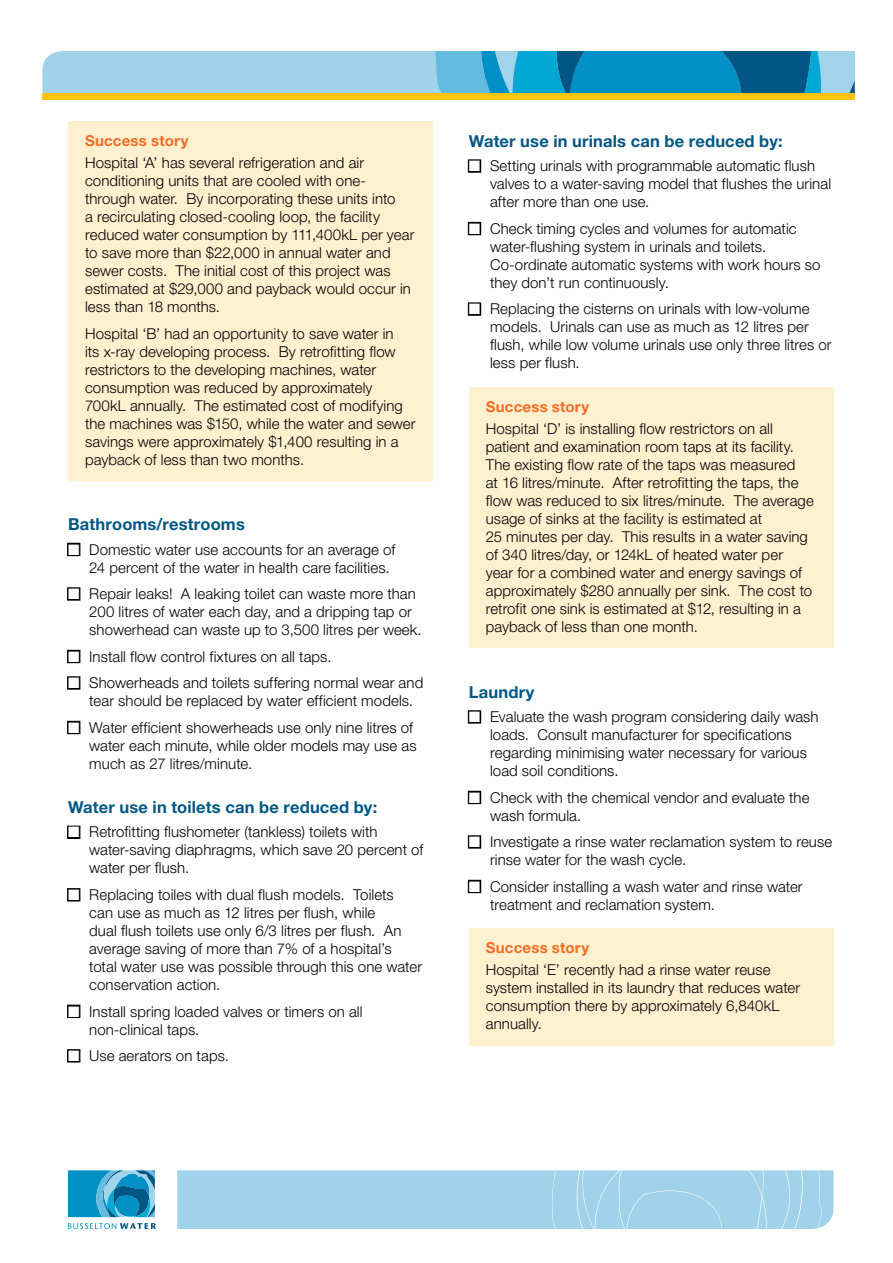
<style>
.page{position:relative;width:893px;height:1263px;background:#fff}
.page>*{position:absolute;margin:0;border:0;box-sizing:border-box;transform-origin:0 0}
.t1{font:700 16.5px "Helvetica Neue";letter-spacing:.01em;color:#005783}
.t2{font:300 15px/18px "Helvetica Neue";letter-spacing:.005em;color:#000}
.t3{font:700 15px "Helvetica Neue";letter-spacing:.015em;color:#f36c23}
.s1{color:#fff}
</style>
<div class="page">
<svg style="left:68px;top:1170px;width:88px;height:59px;background:#49a8cd"></svg>
<div style="left:177px;top:1170px;width:656px;height:59px;background:#a0d3e9"></div>
<svg style="left:43px;top:51px;width:812px;height:43px;background:#61b2cf"></svg>
<div style="left:43px;top:94px;width:812px;height:6px;background:#fcc40f"></div>
<div style="left:68px;top:121px;width:365px;height:41px;background:#fff0d0"></div>
<div style="left:68px;top:148px;width:365px;height:180px;background:#fff0d0"></div>
<div style="left:68px;top:318px;width:365px;height:162px;background:#fff0d0"></div>
<div style="left:67px;top:543px;width:13px;height:13px;border:3px solid #000"></div>
<div style="left:67px;top:587px;width:13px;height:14px;border:3px solid #000"></div>
<div style="left:67px;top:650px;width:13px;height:13px;border:3px solid #000"></div>
<div style="left:67px;top:676px;width:13px;height:14px;border:3px solid #000"></div>
<div style="left:67px;top:721px;width:13px;height:13px;border:3px solid #000"></div>
<div style="left:67px;top:826px;width:13px;height:13px;border:3px solid #000"></div>
<div style="left:67px;top:888px;width:13px;height:13px;border:3px solid #000"></div>
<div style="left:67px;top:1005px;width:13px;height:13px;border:3px solid #000"></div>
<div style="left:67px;top:1049px;width:13px;height:13px;border:3px solid #000"></div>
<div style="left:469px;top:387px;width:364px;height:41px;background:#fff0d0"></div>
<div style="left:469px;top:414px;width:364px;height:234px;background:#fff0d0"></div>
<div style="left:469px;top:929px;width:364px;height:40px;background:#fff0d0"></div>
<div style="left:469px;top:955px;width:364px;height:90px;background:#fff0d0"></div>
<div style="left:468px;top:159px;width:13px;height:14px;border:3px solid #000"></div>
<div style="left:468px;top:222px;width:13px;height:13px;border:3px solid #000"></div>
<div style="left:468px;top:302px;width:13px;height:14px;border:3px solid #000"></div>
<div style="left:468px;top:710px;width:13px;height:14px;border:3px solid #000"></div>
<div style="left:468px;top:791px;width:13px;height:13px;border:3px solid #000"></div>
<div style="left:468px;top:835px;width:13px;height:14px;border:3px solid #000"></div>
<div style="left:468px;top:880px;width:13px;height:13px;border:3px solid #000"></div>
<p class="t3" style="left:85px;top:131px;width:105px">Success story</p>
<p class="t2" style="left:85px;top:153px;width:331px">Hospital ‘A’ has several refrigeration and air conditioning units that are cooled with one&shy;through water. By incorporating these units into<br>a recirculating closed-cooling loop, the facility reduced water consumption by 111,400kL per year to save more than $22,000 in annual water and sewer costs. The initial cost of this project was estimated at $29,000 and payback would occur in less than 18 months.</p>
<p class="t2" style="left:85px;top:324px;width:332px">Hospital ‘B’ had an opportunity to save water in<br>its x-ray developing process. By retrofitting flow restrictors to the developing machines, water consumption was reduced by approximately 700kL annually. The estimated cost of modifying the machines was $150, while the water and sewer savings were approximately $1,400 resulting in a payback of less than two months.</p>
<p class="t1" style="left:68px;top:514px;width:178px">Bathrooms/restrooms</p>
<p class="t2" style="left:89px;top:540px;width:307px;text-indent:-21px"><span class="s1">■</span> Domestic water use accounts for an average of<br>24 percent of the water in health care facilities.</p>
<p class="t2" style="left:89px;top:584px;width:334px;text-indent:-21px"><span class="s1">■</span> Repair leaks! A leaking toilet can waste more than<br>200 litres of water each day, and a dripping tap or showerhead can waste up to 3,500 litres per week.</p>
<p class="t2" style="left:68px;top:647px;width:265px"><span class="s1">■</span> Install flow control fixtures on all taps.</p>
<p class="t2" style="left:89px;top:673px;width:335px;text-indent:-21px"><span class="s1">■</span> Showerheads and toilets suffering normal wear and tear should be replaced by water efficient models.</p>
<p class="t2" style="left:89px;top:718px;width:329px;text-indent:-21px"><span class="s1">■</span> Water efficient showerheads use only nine litres of water each minute, while older models may use as much as 27 litres/minute.</p>
<p class="t1" style="left:68px;top:797px;width:311px">Water use in toilets can be reduced by:</p>
<p class="t2" style="left:89px;top:823px;width:336px;text-indent:-21px"><span class="s1">■</span> Retrofitting flushometer (tankless) toilets with water-saving diaphragms, which save 20 percent of water per flush.</p>
<p class="t2" style="left:89px;top:885px;width:334px;text-indent:-21px"><span class="s1">■</span> Replacing toiles with dual flush models. Toilets<br>can use as much as 12 litres per flush, while<br>dual flush toilets use only 6/3 litres per flush. An average saving of more than 7% of a hospital’s total water use was possible through this one water conservation action.</p>
<p class="t2" style="left:89px;top:1002px;width:275px;text-indent:-21px"><span class="s1">■</span> Install spring loaded valves or timers on all non-clinical taps.</p>
<p class="t2" style="left:68px;top:1046px;width:162px"><span class="s1">■</span> Use aerators on taps.</p>
<p class="t1" style="left:469px;top:131px;width:315px">Water use in urinals can be reduced by:</p>
<p class="t2" style="left:490px;top:157px;width:343px;text-indent:-21px"><span class="s1">■</span> Setting urinals with programmable automatic flush valves to a water-saving model that flushes the urinal after more than one use.</p>
<p class="t2" style="left:490px;top:219px;width:332px;text-indent:-21px"><span class="s1">■</span> Check timing cycles and volumes for automatic water-flushing system in urinals and toilets.<br>Co-ordinate automatic systems with work hours so they don’t run continuously.</p>
<p class="t2" style="left:490px;top:300px;width:343px;text-indent:-21px"><span class="s1">■</span> Replacing the cisterns on urinals with low-volume models. Urinals can use as much as 12 litres per flush, while low volume urinals use only three litres or less per flush.</p>
<p class="t3" style="left:486px;top:397px;width:105px">Success story</p>
<p class="t2" style="left:486px;top:419px;width:329px">Hospital ‘D’ is installing flow restrictors on all patient and examination room taps at its facility.<br>The existing flow rate of the taps was measured<br>at 16 litres/minute. After retrofitting the taps, the flow was reduced to six litres/minute. The average usage of sinks at the facility is estimated at<br>25 minutes per day. This results in a water saving of 340 litres/day, or 124kL of heated water per year for a combined water and energy savings of approximately $280 annually per sink. The cost to retrofit one sink is estimated at $12, resulting in a payback of less than one month.</p>
<p class="t1" style="left:469px;top:682px;width:67px">Laundry</p>
<p class="t2" style="left:490px;top:707px;width:330px;text-indent:-21px"><span class="s1">■</span> Evaluate the wash program considering daily wash loads. Consult manufacturer for specifications regarding minimising water necessary for various load soil conditions.</p>
<p class="t2" style="left:490px;top:788px;width:321px;text-indent:-21px"><span class="s1">■</span> Check with the chemical vendor and evaluate the wash formula.</p>
<p class="t2" style="left:490px;top:832px;width:344px;text-indent:-21px"><span class="s1">■</span> Investigate a rinse water reclamation system to reuse rinse water for the wash cycle.</p>
<p class="t2" style="left:490px;top:877px;width:314px;text-indent:-21px"><span class="s1">■</span> Consider installing a wash water and rinse water treatment and reclamation system.</p>
<p class="t3" style="left:486px;top:938px;width:105px">Success story</p>
<p class="t2" style="left:486px;top:961px;width:316px">Hospital ‘E’ recently had a rinse water reuse system installed in its laundry that reduces water consumption there by approximately 6,840kL annually.</p>
</div>
